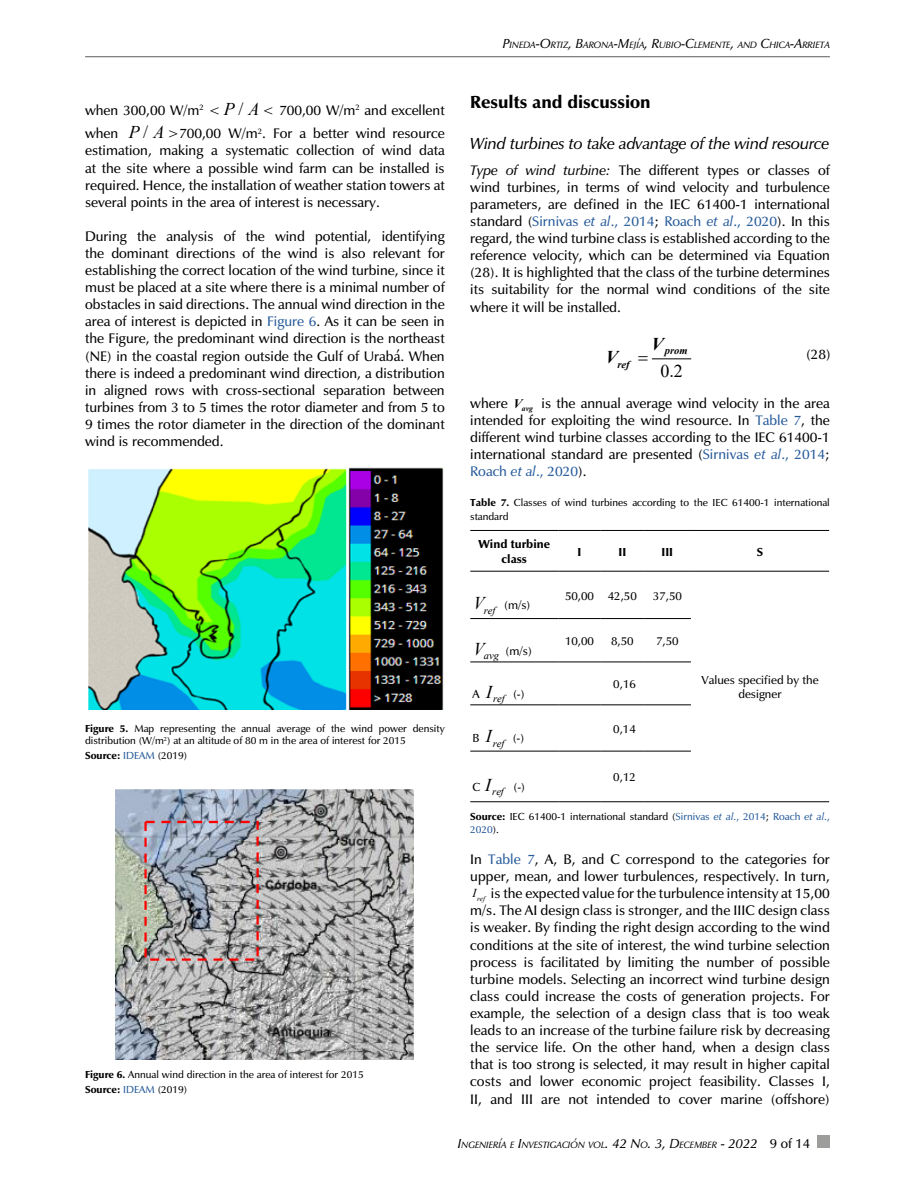
<style>
.page{position:relative;width:915px;height:1191px;background:#fff}
.page>*{position:absolute;margin:0;border:0;box-sizing:border-box;transform-origin:0 0}
.t1{font:700 18px "Epigrafica";color:#000}
.t2{font:18px "Times New Roman";color:#000}
.t3{font:italic 700 18px "Times New Roman";color:#000}
.t4{font:italic 18px "Times New Roman";color:#000}
.t5{font:italic 16.5px "Epigrafica";letter-spacing:-.01em;color:#000}
.t6{font:14.25px/17.1px "Epigrafica";color:#000;text-align:justify}
.t7{font:13.5px "Epigrafica";color:#000}
.t8{font:12px/14.4px "Epigrafica";color:#000;text-align:center}
.t9{font:700 12px/14.4px "Epigrafica";color:#000;text-align:center}
.t10{font:10.5px/12.6px "Epigrafica";color:#000}
.t11{font:700 10.5px "Epigrafica";color:#000}
.t12{font:italic 10.5px "Times New Roman";letter-spacing:-.005em;color:#000}
.t13{font:italic 700 10.5px "Times New Roman";color:#000}
.t14{font:italic 9.45px "Epigrafica";color:#000}
.t15{font:italic 7.05px "Times New Roman";color:#000}
.s1{font-size:13.5px}
.s2{font-family:"Times New Roman";font-style:italic;font-size:18px}
.s3{font-family:"Times New Roman";font-size:18px}
.s4{color:#275b9b}
.s5{font-weight:700}
.s6{font-weight:400;color:#275b9b}
.s7{font-weight:400}
.s8{font-style:italic}
.s9{font-style:italic;color:#275b9b}
.s10{font-family:"Times New Roman";font-weight:700;font-style:italic;font-size:13.05px}
.s11{font-family:"Times New Roman";font-style:italic;font-size:12.15px}
</style>
<div class="page">
<hr style="left:85px;top:56px;width:744px;height:1px;background:#706f6f">
<div style="left:816px;top:1135px;width:13px;height:13px;background:#9d9d9c"></div>
<hr style="left:652px;top:358px;width:38px;height:1px;background:#000">
<img style="left:88px;top:467px;width:356px;height:242px">
<img style="left:116px;top:789px;width:298px;height:270px">
<hr style="left:470px;top:530px;width:88px;height:1px;background:#000">
<hr style="left:558px;top:530px;width:42px;height:1px;background:#000">
<hr style="left:600px;top:530px;width:43px;height:1px;background:#000">
<hr style="left:643px;top:530px;width:47px;height:1px;background:#000">
<hr style="left:690px;top:530px;width:138px;height:1px;background:#000">
<hr style="left:470px;top:571px;width:88px;height:1px;background:#000">
<hr style="left:558px;top:571px;width:42px;height:1px;background:#000">
<hr style="left:600px;top:571px;width:43px;height:1px;background:#000">
<hr style="left:643px;top:571px;width:47px;height:1px;background:#000">
<hr style="left:690px;top:571px;width:138px;height:1px;background:#000">
<hr style="left:690px;top:801px;width:138px;height:1px;background:#000">
<hr style="left:470px;top:618px;width:88px;height:1px;background:#000">
<hr style="left:558px;top:618px;width:42px;height:1px;background:#000">
<hr style="left:600px;top:618px;width:43px;height:1px;background:#000">
<hr style="left:643px;top:618px;width:47px;height:1px;background:#000">
<hr style="left:470px;top:661px;width:88px;height:1px;background:#000">
<hr style="left:558px;top:661px;width:42px;height:1px;background:#000">
<hr style="left:600px;top:661px;width:43px;height:1px;background:#000">
<hr style="left:643px;top:661px;width:47px;height:1px;background:#000">
<hr style="left:470px;top:704px;width:88px;height:1px;background:#000">
<hr style="left:558px;top:704px;width:42px;height:1px;background:#000">
<hr style="left:600px;top:704px;width:43px;height:1px;background:#000">
<hr style="left:643px;top:704px;width:47px;height:1px;background:#000">
<hr style="left:470px;top:750px;width:88px;height:1px;background:#000">
<hr style="left:558px;top:750px;width:42px;height:1px;background:#000">
<hr style="left:600px;top:750px;width:43px;height:1px;background:#000">
<hr style="left:643px;top:750px;width:47px;height:1px;background:#000">
<hr style="left:470px;top:801px;width:88px;height:1px;background:#000">
<hr style="left:558px;top:801px;width:42px;height:1px;background:#000">
<hr style="left:600px;top:801px;width:43px;height:1px;background:#000">
<hr style="left:643px;top:801px;width:47px;height:1px;background:#000">
<p class="t14" style="left:502px;top:39px;width:328px"><span class="s1">P</span>INEDA<span class="s1">-O</span>RTIZ<span class="s1">, B</span>ARONA<span class="s1">-M</span>EJÍA<span class="s1">, R</span>UBIO<span class="s1">-C</span>LEMENTE<span class="s1">,</span> AND <span class="s1">C</span>HICA<span class="s1">-A</span>RRIETA</p>
<p class="t6" style="left:85px;top:98px;width:361px;line-height:23.9px">when 300,00 W/m<sup>2</sup> &lt; <span class="s2">P A</span><span class="s3">/</span> &lt; 700,00 W/m<sup>2</sup> and excellent when <span class="s2">P A</span><span class="s3">/</span> &gt;700,00 W/m<sup>2</sup>. For a better wind resource</p>
<p class="t6" style="left:85px;top:142px;width:361px">estimation, making a systematic collection of wind data at the site where a possible wind farm can be installed is required. Hence, the installation of weather station towers at several points in the area of interest is necessary.</p>
<p class="t6" style="left:85px;top:227px;width:361px">During the analysis of the wind potential, identifying the dominant directions of the wind is also relevant for establishing the correct location of the wind turbine, since it must be placed at a site where there is a minimal number of obstacles in said directions. The annual wind direction in the area of interest is depicted in <span class="s4">Figure 6</span>. As it can be seen in the Figure, the predominant wind direction is the northeast (NE) in the coastal region outside the Gulf of Urabá. When there is indeed a predominant wind direction, a distribution in aligned rows with cross-sectional separation between turbines from 3 to 5 times the rotor diameter and from 5 to 9 times the rotor diameter in the direction of the dominant wind is recommended.</p>
<p class="t10" style="left:85px;top:721px;width:361px"><span class="s5">Figure 5.</span> Map representing the annual average of the wind power density distribution (W/m<sup>2</sup>) at an altitude of 80 m in the area of interest for 2015</p>
<p class="t11" style="left:85px;top:749px;width:103px">Source: <span class="s6">IDEAM</span> <span class="s7">(2019)</span></p>
<p class="t10" style="left:85px;top:1067px;width:280px;line-height:14.4px"><span class="s5">Figure 6.</span> Annual wind direction in the area of interest for 2015<br><span class="s5">Source:</span> <span class="s4">IDEAM</span> (2019)</p>
<p class="t1" style="left:470px;top:91px;width:182px">Results and discussion</p>
<p class="t5" style="left:470px;top:134px;width:360px">Wind turbines to take advantage of the wind resource</p>
<p class="t6" style="left:470px;top:161px;width:361px"><span class="s8">Type of wind turbine:</span> The different types or classes of wind turbines, in terms of wind velocity and turbulence parameters, are defined in the IEC 61400-1 international standard (<span class="s4">Sirnivas</span> <span class="s9">et al</span><span class="s4">., 2014</span>; <span class="s4">Roach</span> <span class="s9">et al</span><span class="s4">., 2020</span>). In this regard, the wind turbine class is established according to the reference velocity, which can be determined via Equation (28). It is highlighted that the class of the turbine determines its suitability for the normal wind conditions of the site where it will be installed.</p>
<p class="t3" style="left:651px;top:331px;width:14px">V</p>
<p class="t6" style="left:806px;top:345px;width:26px">(28)</p>
<p class="t13" style="left:664px;top:343px;width:24px">prom</p>
<p class="t3" style="left:605px;top:345px;width:14px">V</p>
<p class="t6" style="left:470px;top:394px;width:361px">where <span class="s10">V</span><sub>avg</sub> is the annual average wind velocity in the area intended for exploiting the wind resource. In <span class="s4">Table 7</span>, the different wind turbine classes according to the IEC 61400-1 international standard are presented (<span class="s4">Sirnivas</span> <span class="s9">et al</span><span class="s4">., 2014</span>; <span class="s4">Roach</span> <span class="s9">et al</span><span class="s4">., 2020</span>).</p>
<p class="t10" style="left:470px;top:495px;width:361px;line-height:14.4px"><span class="s5">Table 7.</span> Classes of wind turbines according to the IEC 61400-1 international standard</p>
<p class="t13" style="left:617px;top:357px;width:14px">ref</p>
<p class="t2" style="left:660px;top:359px;width:24px">0.2</p>
<p class="t9" style="left:478px;top:537px;width:73px">Wind turbine class</p>
<p class="t9" style="left:577px;top:544px;width:5px">I</p>
<p class="t9" style="left:618px;top:544px;width:9px">II</p>
<p class="t9" style="left:661px;top:544px;width:13px">III</p>
<p class="t9" style="left:756px;top:544px;width:8px">S</p>
<p class="t8" style="left:473px;top:598px;width:58px"><span class="s2">V</span><sub>ref</sub> (m/s)</p>
<p class="t8" style="left:565px;top:588px;width:73px">50,00 42,50</p>
<p class="t8" style="left:652px;top:588px;width:31px">37,50</p>
<p class="t8" style="left:473px;top:643px;width:60px"><span class="s2">V</span><sub>avg</sub> (m/s)</p>
<p class="t8" style="left:486px;top:686px;width:40px"><span class="s2">I</span> (-)</p>
<p class="t12" style="left:472px;top:691px;width:34px"><sup>A</sup> ref</p>
<p class="t4" style="left:485px;top:724px;width:7px">I</p>
<p class="t8" style="left:512px;top:731px;width:13px">(-)</p>
<p class="t12" style="left:472px;top:736px;width:34px"><sup>B</sup> ref</p>
<p class="t4" style="left:485px;top:772px;width:7px">I</p>
<p class="t8" style="left:513px;top:779px;width:13px">(-)</p>
<p class="t12" style="left:472px;top:784px;width:33px"><sup>C</sup> ref</p>
<p class="t8" style="left:565px;top:633px;width:31px">10,00</p>
<p class="t8" style="left:611px;top:633px;width:24px">8,50</p>
<p class="t8" style="left:656px;top:633px;width:24px">7,50</p>
<p class="t8" style="left:613px;top:677px;width:24px">0,16</p>
<p class="t8" style="left:613px;top:721px;width:24px">0,14</p>
<p class="t8" style="left:613px;top:770px;width:24px">0,12</p>
<p class="t8" style="left:701px;top:672px;width:119px">Values specified by the designer</p>
<p class="t10" style="left:470px;top:810px;width:361px"><span class="s5">Source:</span> IEC 61400-1 international standard (<span class="s4">Sirnivas</span> <span class="s9">et al</span><span class="s4">., 2014</span>; <span class="s4">Roach</span> <span class="s9">et al</span><span class="s4">.,<br>2020</span>).</p>
<p class="t6" style="left:470px;top:850px;width:361px">In <span class="s4">Table 7</span>, A, B, and C correspond to the categories for upper, mean, and lower turbulences, respectively. In turn,</p>
<p class="t15" style="left:477px;top:893px;width:9px">ref</p>
<p class="t6" style="left:470px;top:884px;width:361px"><span class="s11">I</span> is the expected value for the turbulence intensity at 15,00 m/s. The AI design class is stronger, and the IIIC design class is weaker. By finding the right design according to the wind conditions at the site of interest, the wind turbine selection process is facilitated by limiting the number of possible turbine models. Selecting an incorrect wind turbine design class could increase the costs of generation projects. For example, the selection of a design class that is too weak leads to an increase of the turbine failure risk by decreasing the service life. On the other hand, when a design class that is too strong is selected, it may result in higher capital costs and lower economic project feasibility. Classes I, II, and III are not intended to cover marine (offshore)</p>
<p class="t14" style="left:457px;top:1139px;width:301px"><span class="s1">I</span>NGENIERÍA E <span class="s1">I</span>NVESTIGACIÓN VOL<span class="s1">. 42 N</span>O<span class="s1">. 3, D</span>ECEMBER <span class="s1">- 2022</span></p>
<p class="t7" style="left:769px;top:1135px;width:42px">9 of 14</p>
</div>
